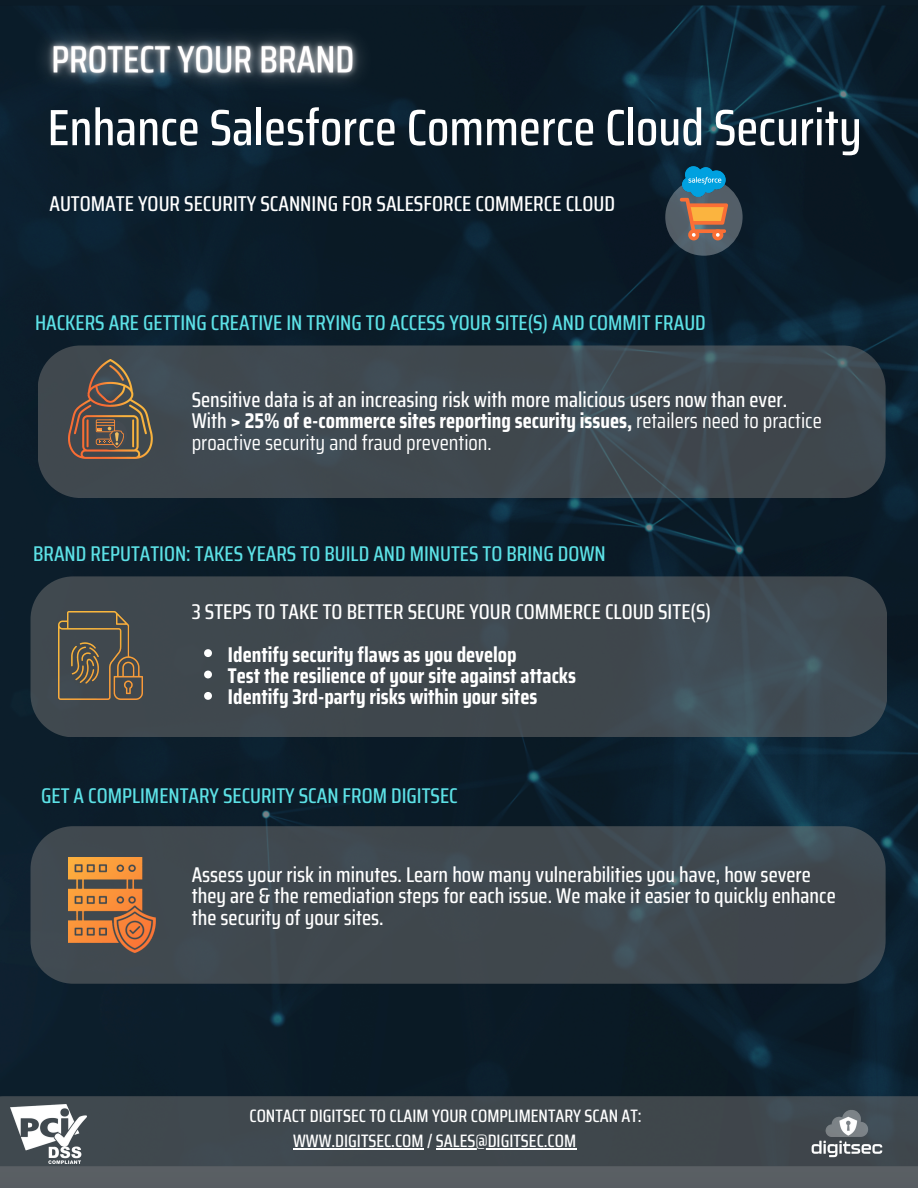
<style>
.page{position:relative;width:918px;height:1188px;background:#fff}
.page>*{position:absolute;margin:0;border:0;box-sizing:border-box;transform-origin:0 0}
.t1{font:500 51px "Saira Condensed";color:#fff}
.t2{font:500 21.45px "Saira Condensed";color:#fff}
.t3{font:500 21.3px/21.6px "Saira Condensed";color:#fff}
.t4{font:500 21.3px "Saira Condensed";color:#5ce1e6}
.t5{font:700 21.3px "Saira Condensed";color:#fff}
.t6{font:500 18px "Saira Condensed";color:#fff}
.s1{font-weight:700}
.s2{font-weight:400}
</style>
<div class="page">
<img style="left:0;top:0;width:918px;height:1096px">
<svg style="left:38px;top:345px;width:848px;height:153px;background:#3e484f"></svg>
<svg style="left:31px;top:576px;width:856px;height:161px;background:#3e484f"></svg>
<svg style="left:31px;top:826px;width:855px;height:158px;background:#3f484e"></svg>
<img style="left:59px;top:611px;width:84px;height:88px">
<img style="left:69px;top:858px;width:86px;height:94px">
<img style="left:69px;top:360px;width:84px;height:99px">
<div style="left:96px;top:419px;width:31px;height:31px;background:#434a51;border-radius:15px"></div>
<svg style="left:96px;top:419px;width:28px;height:29px"></svg>
<svg style="left:0;top:1096px;width:918px;height:92px;background:#464d53"></svg>
<hr style="left:293px;top:1148px;width:131px;height:2px;background:#fff">
<hr style="left:436px;top:1148px;width:128px;height:2px;background:#fff">
<svg style="left:564px;top:1148px;width:12px;height:2px"></svg>
<img style="left:784px;top:1099px;width:125px;height:69px">
<svg style="left:665px;top:178px;width:78px;height:78px;background:#505d67"></svg>
<svg style="left:680px;top:198px;width:48px;height:42px;background:#b17952"></svg>
<img style="left:11px;top:1105px;width:75px;height:58px">
<img style="left:682px;top:167px;width:44px;height:30px">
<img style="left:10px;top:0;width:385px;height:130px">
<svg style="left:204px;top:649px;width:8px;height:8px"></svg>
<svg style="left:204px;top:671px;width:8px;height:7px"></svg>
<svg style="left:204px;top:692px;width:8px;height:8px"></svg>
<p class="t1" style="left:48px;top:87px;width:816px">Enhance Salesforce Commerce Cloud Security</p>
<h3 class="t2" style="left:49px;top:186px;width:567px">AUTOMATE YOUR SECURITY SCANNING FOR SALESFORCE COMMERCE CLOUD</h3>
<p class="t4" style="left:35px;top:306px;width:672px">HACKERS ARE GETTING CREATIVE IN TRYING TO ACCESS YOUR SITE(S) AND COMMIT FRAUD</p>
<p class="t3" style="left:192px;top:388px;width:632px">Sensitive data is at an increasing risk with more malicious users now than ever.<br>With <span class="s1">&gt; 25% of e-commerce sites reporting security issues,</span> <span class="s2">retailers need to practice proactive security and fraud prevention.</span></p>
<p class="t4" style="left:33px;top:537px;width:574px">BRAND REPUTATION: TAKES YEARS TO BUILD AND MINUTES TO BRING DOWN</p>
<h3 class="t3" style="left:192px;top:601px;width:521px">3 STEPS TO TAKE TO BETTER SECURE YOUR COMMERCE CLOUD SITE(S)</h3>
<p class="t5" style="left:228px;top:637px;width:290px">Identify security flaws as you develop</p>
<h4 class="t5" style="left:228px;top:659px;width:350px">Test the resilience of your site against attacks</h4>
<p class="t5" style="left:228px;top:680px;width:311px">Identify 3rd-party risks within your sites</p>
<p class="t4" style="left:41px;top:779px;width:418px">GET A COMPLIMENTARY SECURITY SCAN FROM DIGITSEC</p>
<p class="t3" style="left:192px;top:864px;width:646px">Assess your risk in minutes. Learn how many vulnerabilities you have, how severe they are &amp; the remediation steps for each issue. We make it easier to quickly enhance the security of your sites.</p>
<p class="t6" style="left:249px;top:1102px;width:394px">CONTACT DIGITSEC TO CLAIM YOUR COMPLIMENTARY SCAN AT:</p>
<h3 class="t6" style="left:293px;top:1127px;width:284px">WWW.DIGITSEC.COM / SALES@DIGITSEC.COM</h3>
</div>
